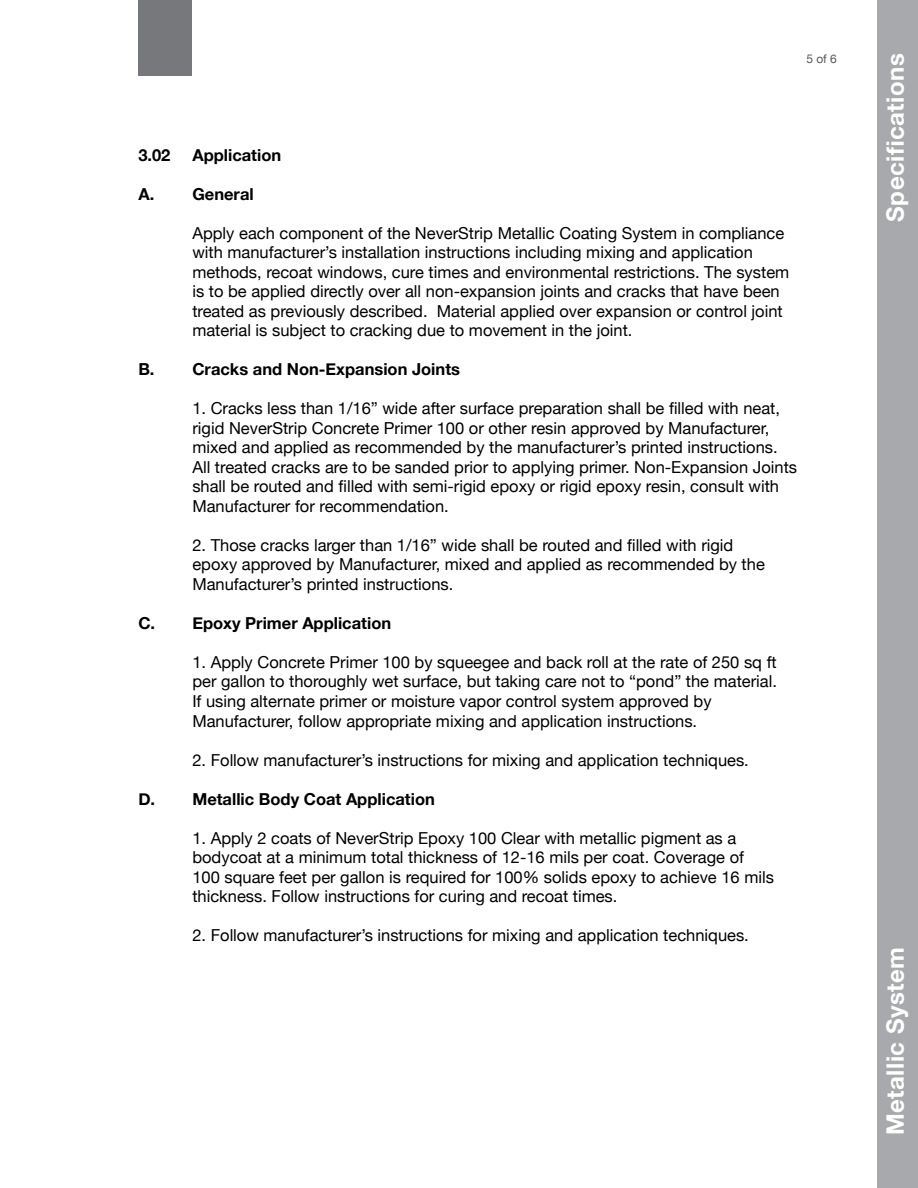
<style>
.page{position:relative;width:918px;height:1188px;background:#fff}
.page>*{position:absolute;margin:0;border:0;box-sizing:border-box;transform-origin:0 0}
.t1{font:700 24px "Helvetica Neue";letter-spacing:.02em;color:#fff}
.t2{font:16.5px/19.5px "Helvetica Neue";color:#000}
.t3{font:700 16.5px "Helvetica Neue";color:#000}
.t4{font:12px "Helvetica Neue";color:#58595b}
</style>
<div class="page">
<div style="left:878px;top:0;width:40px;height:1188px;background:#a7a9ac"></div>
<div style="left:138px;top:0;width:54px;height:76px;background:#77787b"></div>
<p class="t4" style="left:806px;top:50px;width:32px">5 of 6</p>
<p class="t3" style="left:138px;top:142px;width:34px">3.02</p>
<p class="t3" style="left:192px;top:142px;width:90px">Application</p>
<p class="t3" style="left:138px;top:181px;width:117px">A. General</p>
<p class="t2" style="left:192px;top:224px;width:598px">Apply each component of the NeverStrip Metallic Coating System in compliance with manufacturer’s installation instructions including mixing and application methods, recoat windows, cure times and environmental restrictions. The system is to be applied directly over all non-expansion joints and cracks that have been treated as previously described. Material applied over expansion or control joint material is subject to cracking due to movement in the joint.</p>
<p class="t3" style="left:138px;top:357px;width:323px">B. Cracks and Non-Expansion Joints</p>
<p class="t2" style="left:192px;top:400px;width:606px">1. Cracks less than 1/16” wide after surface preparation shall be filled with neat, rigid NeverStrip Concrete Primer 100 or other resin approved by Manufacturer, mixed and applied as recommended by the manufacturer’s printed instructions.<br>All treated cracks are to be sanded prior to applying primer. Non-Expansion Joints shall be routed and filled with semi-rigid epoxy or rigid epoxy resin, consult with Manufacturer for recommendation.</p>
<p class="t2" style="left:192px;top:536px;width:574px">2. Those cracks larger than 1/16” wide shall be routed and filled with rigid epoxy approved by Manufacturer, mixed and applied as recommended by the<br>Manufacturer’s printed instructions.</p>
<p class="t3" style="left:138px;top:610px;width:254px">C. Epoxy Primer Application</p>
<p class="t2" style="left:192px;top:653px;width:586px">1. Apply Concrete Primer 100 by squeegee and back roll at the rate of 250 sq ft per gallon to thoroughly wet surface, but taking care not to “pond” the material.<br>If using alternate primer or moisture vapor control system approved by Manufacturer, follow appropriate mixing and application instructions.</p>
<p class="t2" style="left:192px;top:751px;width:558px">2. Follow manufacturer’s instructions for mixing and application techniques.</p>
<p class="t3" style="left:138px;top:786px;width:298px">D. Metallic Body Coat Application</p>
<p class="t2" style="left:192px;top:829px;width:583px">1. Apply 2 coats of NeverStrip Epoxy 100 Clear with metallic pigment as a bodycoat at a minimum total thickness of 12-16 mils per coat. Coverage of 100 square feet per gallon is required for 100% solids epoxy to achieve 16 mils thickness. Follow instructions for curing and recoat times.</p>
<p class="t2" style="left:192px;top:926px;width:558px">2. Follow manufacturer’s instructions for mixing and application techniques.</p>
<h1 class="t1" style="left:876px;top:222px;width:170px;rotate:-90deg">Specifications</h1>
<h1 class="t1" style="left:877px;top:1135px;width:190px;rotate:-90deg">Metallic System</h1>
</div>
